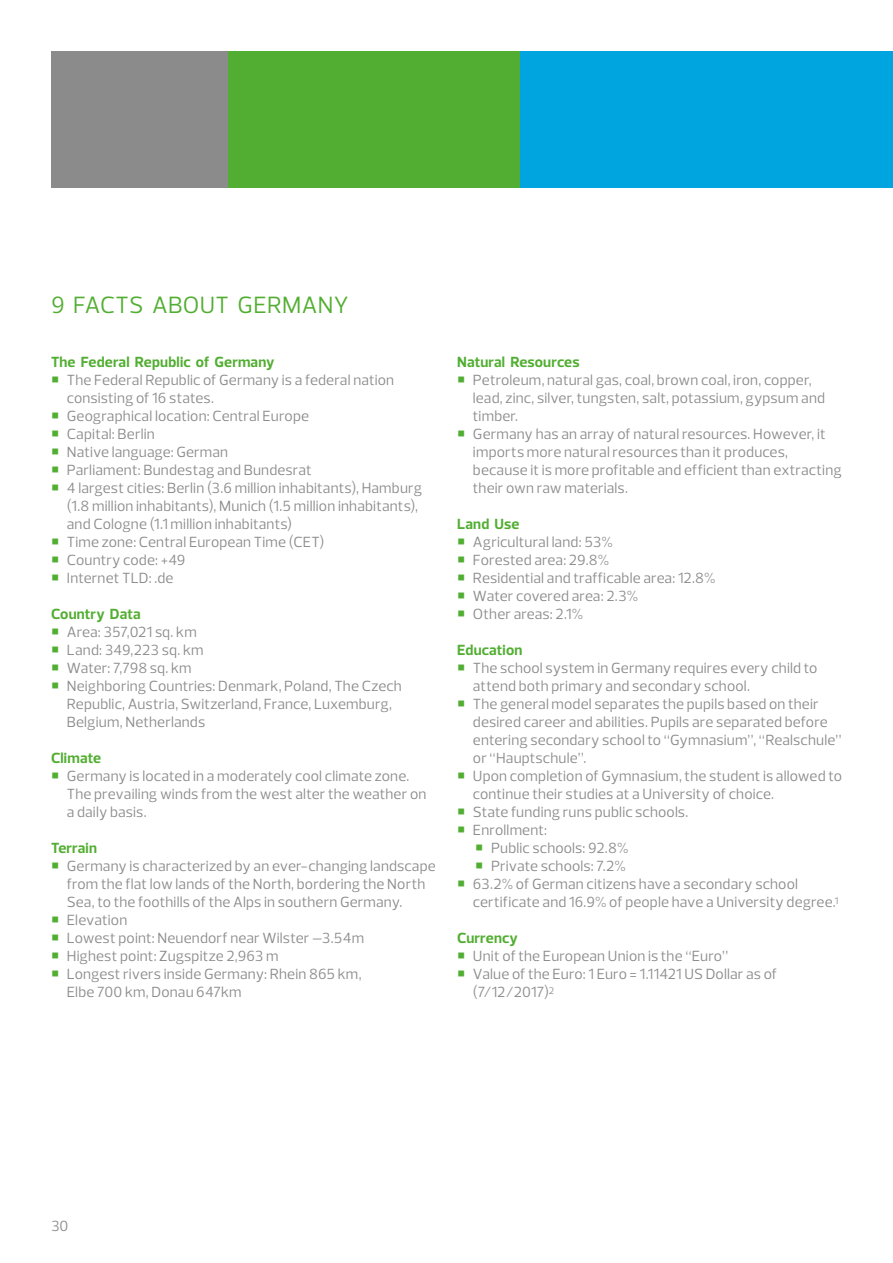
<style>
.page{position:relative;width:893px;height:1263px;background:#fff}
.page>*{position:absolute;margin:0;border:0;box-sizing:border-box;transform-origin:0 0}
.t1{font:24px "Prelo";letter-spacing:.015em;color:#52ae32}
.t2{font:15px/18px "Prelo";letter-spacing:.01em;color:#8c8b8b}
.t3{font:700 15px "Prelo";letter-spacing:.01em;color:#52ae32}
.s1{color:#52ae32}
</style>
<div class="page">
<div style="left:51px;top:51px;width:178px;height:136px;background:#8c8b8b"></div>
<div style="left:229px;top:51px;width:292px;height:136px;background:#52ae32"></div>
<div style="left:520px;top:51px;width:373px;height:136px;background:#00a5df"></div>
<h1 class="t1" style="left:51px;top:290px;width:299px">9 FACTS ABOUT GERMANY</h1>
<p class="t3" style="left:51px;top:353px;width:225px">The Federal Republic of Germany</p>
<p class="t2" style="left:67px;top:371px;width:329px;text-indent:-16px"><span class="s1">○</span> The Federal Republic of Germany is a federal nation consisting of 16 states.</p>
<p class="t2" style="left:51px;top:407px;width:260px"><span class="s1">○</span> Geographical location: Central Europe</p>
<p class="t2" style="left:51px;top:425px;width:105px"><span class="s1">○</span> Capital: Berlin</p>
<p class="t2" style="left:51px;top:443px;width:179px"><span class="s1">○</span> Native language: German</p>
<p class="t2" style="left:51px;top:461px;width:262px"><span class="s1">○</span> Parliament: Bundestag and Bundesrat</p>
<p class="t2" style="left:67px;top:479px;width:357px;text-indent:-16px"><span class="s1">○</span> 4 largest cities: Berlin (3.6 million inhabitants), Hamburg (1.8 million inhabitants), Munich (1.5 million inhabitants), and Cologne (1.1 million inhabitants)</p>
<p class="t2" style="left:51px;top:533px;width:275px"><span class="s1">○</span> Time zone: Central European Time (CET)</p>
<p class="t2" style="left:51px;top:551px;width:136px"><span class="s1">○</span> Country code: +49</p>
<p class="t2" style="left:51px;top:569px;width:124px"><span class="s1">○</span> Internet TLD: .de</p>
<p class="t3" style="left:51px;top:605px;width:91px">Country Data</p>
<p class="t2" style="left:51px;top:623px;width:147px"><span class="s1">○</span> Area: 357,021 sq. km</p>
<p class="t2" style="left:51px;top:641px;width:154px"><span class="s1">○</span> Land: 349,223 sq. km</p>
<p class="t2" style="left:51px;top:659px;width:142px"><span class="s1">○</span> Water: 7,798 sq. km</p>
<p class="t2" style="left:67px;top:677px;width:337px;text-indent:-16px"><span class="s1">○</span> Neighboring Countries: Denmark, Poland, The Czech<br>Republic, Austria, Switzerland, France, Luxemburg,<br>Belgium, Netherlands</p>
<p class="t3" style="left:51px;top:749px;width:52px">Climate</p>
<p class="t2" style="left:67px;top:767px;width:361px;text-indent:-16px"><span class="s1">○</span> Germany is located in a moderately cool climate zone.<br>The prevailing winds from the west alter the weather on a daily basis.</p>
<p class="t3" style="left:51px;top:839px;width:48px">Terrain</p>
<p class="t2" style="left:67px;top:857px;width:370px;text-indent:-16px"><span class="s1">○</span> Germany is characterized by an ever-changing landscape from the flat low lands of the North, bordering the North<br>Sea, to the foothills of the Alps in southern Germany.</p>
<p class="t2" style="left:51px;top:911px;width:78px"><span class="s1">○</span> Elevation</p>
<p class="t2" style="left:51px;top:929px;width:315px"><span class="s1">○</span> Lowest point: Neuendorf near Wilster –3.54m</p>
<p class="t2" style="left:51px;top:947px;width:229px"><span class="s1">○</span> Highest point: Zugspitze 2,963 m</p>
<p class="t2" style="left:67px;top:965px;width:296px;text-indent:-16px"><span class="s1">○</span> Longest rivers inside Germany: Rhein 865 km,<br>Elbe 700 km, Donau 647km</p>
<p class="t3" style="left:457px;top:353px;width:124px">Natural Resources</p>
<p class="t2" style="left:473px;top:371px;width:354px;text-indent:-16px"><span class="s1">○</span> Petroleum, natural gas, coal, brown coal, iron, copper, lead, zinc, silver, tungsten, salt, potassium, gypsum and timber.</p>
<p class="t2" style="left:473px;top:425px;width:370px;text-indent:-16px"><span class="s1">○</span> Germany has an array of natural resources. However, it imports more natural resources than it produces, because it is more profitable and efficient than extracting their own raw materials.</p>
<p class="t3" style="left:457px;top:515px;width:64px">Land Use</p>
<p class="t2" style="left:457px;top:533px;width:157px"><span class="s1">○</span> Agricultural land: 53%</p>
<p class="t2" style="left:457px;top:551px;width:154px"><span class="s1">○</span> Forested area: 29.8%</p>
<p class="t2" style="left:457px;top:569px;width:260px"><span class="s1">○</span> Residential and trafficable area: 12.8%</p>
<p class="t2" style="left:457px;top:587px;width:182px"><span class="s1">○</span> Water covered area: 2.3%</p>
<p class="t2" style="left:457px;top:605px;width:128px"><span class="s1">○</span> Other areas: 2.1%</p>
<p class="t3" style="left:457px;top:641px;width:67px">Education</p>
<p class="t2" style="left:473px;top:659px;width:346px;text-indent:-16px"><span class="s1">○</span> The school system in Germany requires every child to attend both primary and secondary school.</p>
<p class="t2" style="left:473px;top:695px;width:370px;text-indent:-16px"><span class="s1">○</span> The general model separates the pupils based on their desired career and abilities. Pupils are separated before entering secondary school to “Gymnasium”, “Realschule” or “Hauptschule”.</p>
<p class="t2" style="left:473px;top:767px;width:370px;text-indent:-16px"><span class="s1">○</span> Upon completion of Gymnasium, the student is allowed to continue their studies at a University of choice.</p>
<p class="t2" style="left:457px;top:803px;width:233px"><span class="s1">○</span> State funding runs public schools.</p>
<p class="t2" style="left:457px;top:821px;width:92px"><span class="s1">○</span> Enrollment:</p>
<p class="t2" style="left:475px;top:839px;width:155px"><span class="s1">○</span> Public schools: 92.8%</p>
<p class="t2" style="left:475px;top:857px;width:152px"><span class="s1">○</span> Private schools: 7.2%</p>
<p class="t2" style="left:473px;top:875px;width:367px;text-indent:-16px"><span class="s1">○</span> 63.2% of German citizens have a secondary school certificate and 16.9% of people have a University degree.<sup>1</sup></p>
<p class="t3" style="left:457px;top:929px;width:62px">Currency</p>
<p class="t2" style="left:457px;top:947px;width:273px"><span class="s1">○</span> Unit of the European Union is the “Euro”</p>
<p class="t2" style="left:473px;top:965px;width:306px;text-indent:-16px"><span class="s1">○</span> Value of the Euro: 1 Euro = 1.11421 US Dollar as of (7/12/2017)<sup>2</sup></p>
<p class="t2" style="left:51px;top:1217px;width:19px">30</p>
</div>
